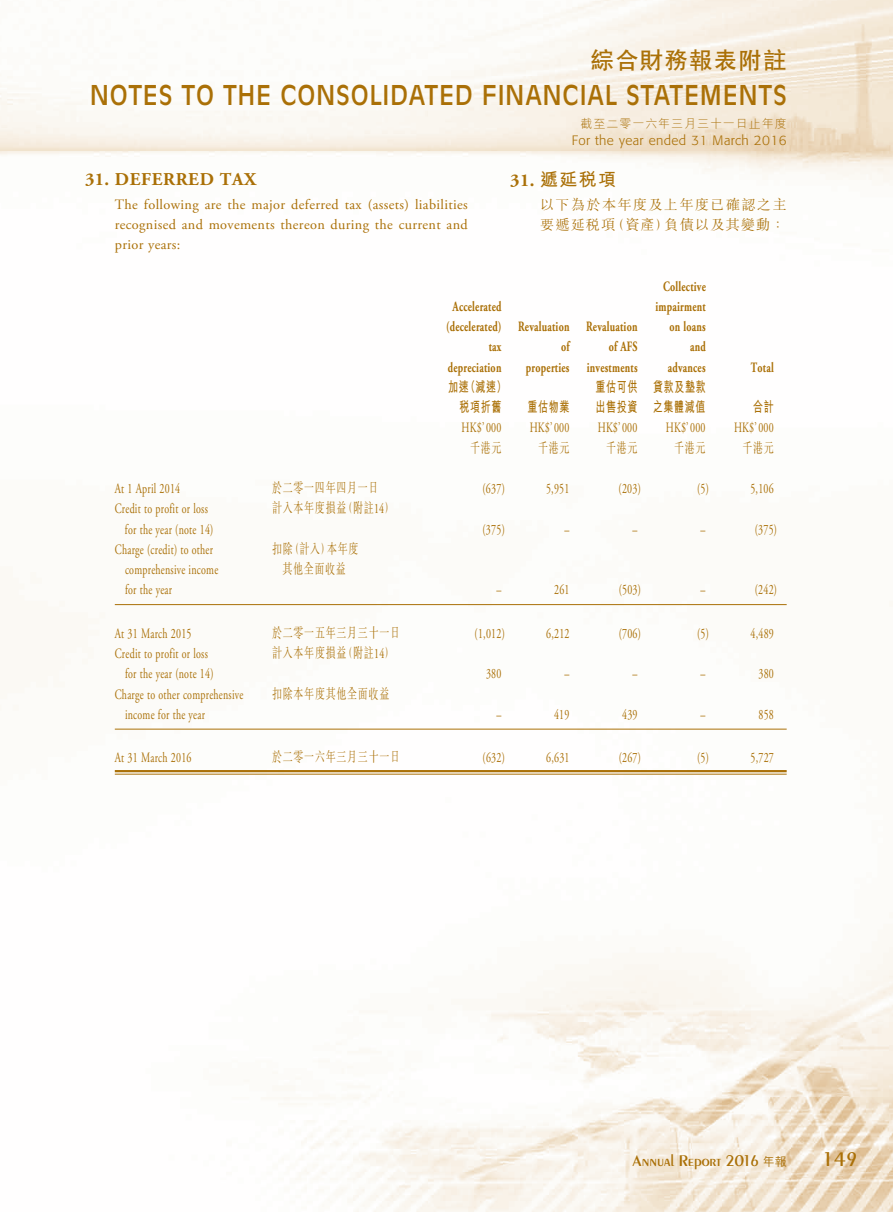
<style>
.page{position:relative;width:893px;height:1212px;background:#fff}
.page>*{position:absolute;margin:0;border:0;box-sizing:border-box;transform-origin:0 0}
.t1{font:27px "Antique Olive Std";letter-spacing:.03em;color:#aa7007;scale:.92 1}
.t2{font:700 24px "C Hei 2 HK";letter-spacing:.03em;color:#aa7007}
.t3{font:600 21px "Peignot LT Std";color:#aa7007}
.t4{font:700 18px "Adobe Garamond Pro";letter-spacing:.04em;color:#aa7007}
.t5{font:700 18px "M Hei HK";color:#aa7007}
.t6{font:600 16.5px "Peignot LT Std";color:#aa7007}
.t7{font:14.25px "Adobe Garamond Pro";letter-spacing:.025em;color:#aa7007;scale:.7 1}
.t8{font:700 14.25px "Adobe Garamond Pro";letter-spacing:.025em;color:#aa7007;scale:.7 1}
.t9{font:14.25px/20.2px "Adobe Garamond Pro";letter-spacing:.025em;color:#aa7007;text-align:justify}
.t10{font:300 14.25px "M Sung HK";letter-spacing:.075em;color:#aa7007;scale:.7 1}
.t11{font:700 14.25px "M Hei HK";letter-spacing:.075em;color:#aa7007;scale:.7 1}
.t12{font:300 14.25px/20.2px "M Sung HK";letter-spacing:.075em;color:#aa7007}
.t13{font:300 13.5px "Formata";letter-spacing:.03em;color:#aa7007}
.t14{font:300 12px "M Hei HK";letter-spacing:.08em;color:#aa7007}
.s1{font-family:"Adobe Garamond Pro"}
.s2{font-family:"Adobe Garamond Pro";font-weight:400}
.s3{font-family:"M Hei HK";font-weight:500;font-size:12px}
</style>
<div class="page">
<img style="left:0;top:0;width:893px;height:1212px">
<hr style="left:115px;top:604px;width:672px;height:1px;background:#aa7007">
<hr style="left:115px;top:729px;width:672px;height:1px;background:#aa7007">
<hr style="left:115px;top:770px;width:672px;height:2px;background:#aa7007">
<hr style="left:115px;top:774px;width:672px;height:1px;background:#aa7007">
<h2 class="t2" style="left:590px;top:43px;width:198px">綜合財務報表附註</h2>
<h1 class="t1" style="left:90px;top:79px;width:759px">NOTES TO THE CONSOLIDATED FINANCIAL STATEMENTS</h1>
<p class="t4" style="left:85px;top:169px;width:172px">31. DEFERRED TAX</p>
<p class="t9" style="left:115px;top:195px;width:354px">The following are the major deferred tax (assets) liabilities recognised and movements thereon during the current and prior years:</p>
<p class="t14" style="left:581px;top:115px;width:208px">截至二零一六年三月三十一日止年度</p>
<p class="t13" style="left:572px;top:132px;width:216px">For the year ended 31 March 2016</p>
<p class="t5" style="left:510px;top:166px;width:107px"><span class="s1">31.</span> 遞延稅項</p>
<p class="t12" style="left:540px;top:194px;width:248px">以下為於本年度及上年度已確認之主要遞延稅項（資產）負債以及其變動：</p>
<p class="t8" style="left:663px;top:278px;width:63px">Collective</p>
<p class="t8" style="left:453px;top:298px;width:71px">Accelerated</p>
<p class="t8" style="left:655px;top:298px;width:73px">impairment</p>
<p class="t8" style="left:446px;top:318px;width:275px">(decelerated) Revaluation Revaluation</p>
<p class="t8" style="left:669px;top:318px;width:53px">on loans</p>
<p class="t8" style="left:489px;top:338px;width:20px">tax</p>
<p class="t8" style="left:561px;top:338px;width:14px">of</p>
<p class="t8" style="left:609px;top:338px;width:43px">of AFS</p>
<p class="t8" style="left:690px;top:338px;width:24px">and</p>
<p class="t8" style="left:448px;top:359px;width:78px">depreciation</p>
<p class="t8" style="left:526px;top:359px;width:161px">properties investments</p>
<p class="t8" style="left:668px;top:359px;width:56px">advances</p>
<p class="t8" style="left:751px;top:359px;width:34px">Total</p>
<p class="t11" style="left:448px;top:376px;width:85px">加速（減速）</p>
<p class="t11" style="left:595px;top:376px;width:159px">重估可供 貸款及墊款</p>
<p class="t11" style="left:459px;top:396px;width:62px">稅項折舊</p>
<p class="t11" style="left:527px;top:396px;width:62px">重估物業</p>
<p class="t11" style="left:595px;top:396px;width:159px">出售投資 之集體減值</p>
<p class="t11" style="left:753px;top:396px;width:31px">合計</p>
<p class="t7" style="left:462px;top:419px;width:58px">HK$’ 000</p>
<p class="t7" style="left:530px;top:419px;width:58px">HK$’ 000</p>
<p class="t7" style="left:598px;top:419px;width:58px">HK$’ 000</p>
<p class="t7" style="left:666px;top:419px;width:58px">HK$’ 000</p>
<p class="t7" style="left:734px;top:419px;width:58px">HK$’ 000</p>
<p class="t10" style="left:470px;top:437px;width:46px">千港元</p>
<p class="t10" style="left:538px;top:437px;width:46px">千港元</p>
<p class="t10" style="left:606px;top:437px;width:46px">千港元</p>
<p class="t10" style="left:674px;top:437px;width:46px">千港元</p>
<p class="t10" style="left:742px;top:437px;width:46px">千港元</p>
<p class="t7" style="left:115px;top:480px;width:95px">At 1 April 2014</p>
<p class="t10" style="left:272px;top:478px;width:154px">於二零一四年四月一日</p>
<p class="t7" style="left:482px;top:480px;width:33px">(637)</p>
<p class="t7" style="left:546px;top:480px;width:35px">5,951</p>
<p class="t7" style="left:619px;top:480px;width:33px">(203)</p>
<p class="t7" style="left:697px;top:480px;width:18px">(5)</p>
<p class="t7" style="left:750px;top:480px;width:35px">5,106</p>
<p class="t7" style="left:115px;top:500px;width:135px">Credit to profit or loss</p>
<p class="t10" style="left:272px;top:498px;width:176px">計入本年度損益（附註<span class="s2">14</span>）</p>
<p class="t7" style="left:125px;top:520px;width:128px">for the year (note 14)</p>
<p class="t7" style="left:482px;top:520px;width:33px">(375)</p>
<p class="t7" style="left:564px;top:520px;width:9px">–</p>
<p class="t7" style="left:632px;top:520px;width:9px">–</p>
<p class="t7" style="left:700px;top:520px;width:9px">–</p>
<p class="t7" style="left:755px;top:520px;width:33px">(375)</p>
<p class="t7" style="left:115px;top:541px;width:142px">Charge (credit) to other</p>
<p class="t10" style="left:272px;top:539px;width:125px">扣除（計入）本年度</p>
<p class="t7" style="left:125px;top:561px;width:135px">comprehensive income</p>
<p class="t10" style="left:282px;top:559px;width:92px">其他全面收益</p>
<p class="t7" style="left:125px;top:581px;width:69px">for the year</p>
<p class="t7" style="left:496px;top:581px;width:9px">–</p>
<p class="t7" style="left:554px;top:581px;width:24px">261</p>
<p class="t7" style="left:619px;top:581px;width:33px">(503)</p>
<p class="t7" style="left:701px;top:581px;width:9px">–</p>
<p class="t7" style="left:755px;top:581px;width:33px">(242)</p>
<p class="t7" style="left:115px;top:625px;width:111px">At 31 March 2015</p>
<p class="t10" style="left:272px;top:623px;width:184px">於二零一五年三月三十一日</p>
<p class="t7" style="left:475px;top:625px;width:45px">(1,012)</p>
<p class="t7" style="left:546px;top:625px;width:35px">6,212</p>
<p class="t7" style="left:619px;top:625px;width:33px">(706)</p>
<p class="t7" style="left:697px;top:625px;width:18px">(5)</p>
<p class="t7" style="left:750px;top:625px;width:35px">4,489</p>
<p class="t7" style="left:115px;top:645px;width:135px">Credit to profit or loss</p>
<p class="t10" style="left:272px;top:643px;width:176px">計入本年度損益（附註<span class="s2">14</span>）</p>
<p class="t7" style="left:125px;top:665px;width:128px">for the year (note 14)</p>
<p class="t7" style="left:486px;top:665px;width:24px">380</p>
<p class="t7" style="left:565px;top:665px;width:9px">–</p>
<p class="t7" style="left:633px;top:665px;width:9px">–</p>
<p class="t7" style="left:701px;top:665px;width:9px">–</p>
<p class="t7" style="left:758px;top:665px;width:24px">380</p>
<p class="t7" style="left:115px;top:685px;width:185px">Charge to other comprehensive</p>
<p class="t10" style="left:272px;top:683px;width:169px">扣除本年度其他全面收益</p>
<p class="t7" style="left:125px;top:706px;width:116px">income for the year</p>
<p class="t7" style="left:496px;top:706px;width:9px">–</p>
<p class="t7" style="left:554px;top:706px;width:24px">419</p>
<p class="t7" style="left:622px;top:706px;width:24px">439</p>
<p class="t7" style="left:701px;top:706px;width:9px">–</p>
<p class="t7" style="left:758px;top:706px;width:24px">858</p>
<p class="t7" style="left:115px;top:749px;width:111px">At 31 March 2016</p>
<p class="t10" style="left:272px;top:747px;width:184px">於二零一六年三月三十一日</p>
<p class="t7" style="left:483px;top:749px;width:33px">(632)</p>
<p class="t7" style="left:546px;top:749px;width:35px">6,631</p>
<p class="t7" style="left:619px;top:749px;width:33px">(267)</p>
<p class="t7" style="left:697px;top:749px;width:18px">(5)</p>
<p class="t7" style="left:750px;top:749px;width:35px">5,727</p>
<p class="t6" style="left:633px;top:1151px;width:156px">Annual Report 2016 <span class="s3">年報</span></p>
<h3 class="t3" style="left:822px;top:1147px;width:37px">149</h3>
</div>
